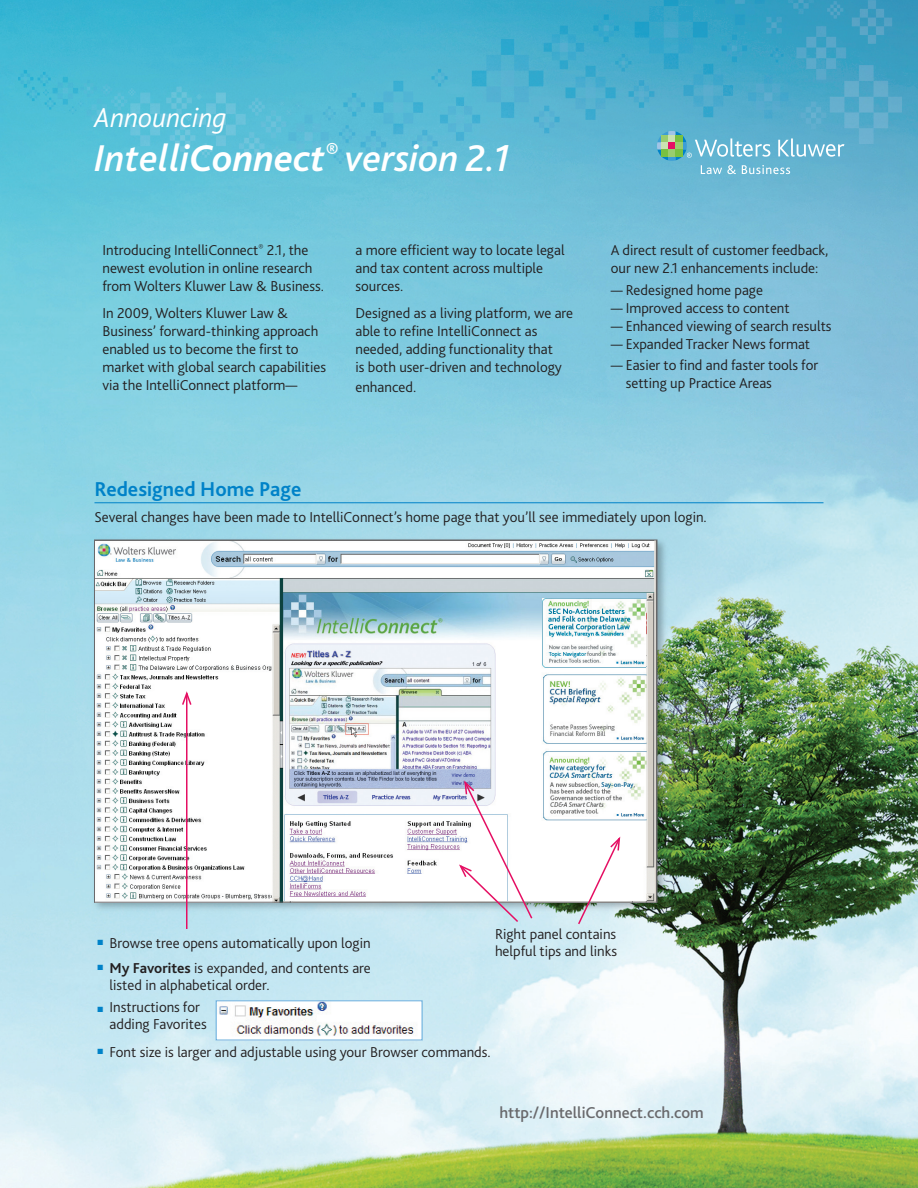
<style>
.page{position:relative;width:918px;height:1188px;background:#fff}
.page>*{position:absolute;margin:0;border:0;box-sizing:border-box;transform-origin:0 0}
.t1{font:italic 500 39px "Bliss 2";color:#fff}
.t2{font:italic 300 28.5px "Bliss 2";color:#fff}
.t3{font:700 21px "Bliss 2";color:#0082c8}
.t4{font:500 16.5px "Bliss 2";color:#69696c}
.t5{font:300 15px/18px "Bliss 2";color:#231f20}
.s1{font-weight:700}
.s2{color:#0082c8}
</style>
<div class="page">
<img style="left:0;top:0;width:918px;height:1188px">
<hr style="left:94px;top:502px;width:730px;height:1px;background:#0082c8">
<img style="left:218px;top:1003px;width:202px;height:35px">
<img style="left:18px;top:0;width:884px;height:163px">
<svg style="left:657px;top:131px;width:188px;height:43px;background:#75bacf"></svg>
<img style="left:91px;top:536px;width:578px;height:378px">
<img style="left:96px;top:542px;width:559px;height:358px">
<hr style="left:186px;top:693px;width:2px;height:236px;background:#e50f63">
<svg style="left:181px;top:689px;width:12px;height:18px"></svg>
<svg style="left:558px;top:835px;width:82px;height:91px"></svg>
<svg style="left:457px;top:779px;width:77px;height:145px"></svg>
<img style="left:542px;top:599px;width:104px;height:69px">
<h2 class="t2" style="left:94px;top:100px;width:134px">Announcing</h2>
<h1 class="t1" style="left:94px;top:134px;width:417px">Intelli<span class="s1">Connect</span><sup>®</sup> version 2.1</h1>
<p class="t5" style="left:102px;top:241px;width:223px">Introducing IntelliConnect<sup>®</sup> 2.1, the newest evolution in online research from Wolters Kluwer Law &amp; Business.</p>
<p class="t5" style="left:102px;top:304px;width:225px">In 2009, Wolters Kluwer Law &amp; Business’ forward-thinking approach enabled us to become the first to market with global search capabilities via the IntelliConnect platform—</p>
<p class="t5" style="left:355px;top:241px;width:211px">a more efficient way to locate legal and tax content across multiple sources.</p>
<p class="t5" style="left:355px;top:304px;width:219px">Designed as a living platform, we are able to refine IntelliConnect as needed, adding functionality that<br>is both user-driven and technology</p>
<p class="t5" style="left:355px;top:378px;width:62px">enhanced.</p>
<h3 class="t3" style="left:94px;top:476px;width:208px">Redesigned Home Page</h3>
<p class="t5" style="left:611px;top:240px;width:219px">A direct result of customer feedback, our new 2.1 enhancements include:</p>
<p class="t5" style="left:611px;top:281px;width:154px">— Redesigned home page</p>
<p class="t5" style="left:611px;top:299px;width:181px">— Improved access to content</p>
<p class="t5" style="left:611px;top:317px;width:222px">— Enhanced viewing of search results</p>
<p class="t5" style="left:611px;top:335px;width:201px">— Expanded Tracker News format</p>
<p class="t5" style="left:626px;top:356px;width:194px;text-indent:-15px">— Easier to find and faster tools for setting up Practice Areas</p>
<p class="t5" style="left:94px;top:508px;width:614px">Several changes have been made to IntelliConnect’s home page that you’ll see immediately upon login.</p>
<p class="t5" style="left:495px;top:926px;width:124px;line-height:16.5px">Right panel contains helpful tips and links</p>
<p class="t5" style="left:98px;top:933px;width:275px"><sup>■</sup> Browse tree opens automatically upon login</p>
<p class="t5" style="left:110px;top:960px;width:263px;line-height:16.5px;text-indent:-12px"><sup>■</sup> <span class="s1">My Favorites</span> is expanded, and contents are listed in alphabetical order.</p>
<p class="t5" style="left:110px;top:999px;width:99px;line-height:16.5px;text-indent:-12px"><span class="s2">■</span> Instructions for adding Favorites</p>
<p class="t5" style="left:98px;top:1043px;width:395px"><sup>■</sup> Font size is larger and adjustable using your Browser commands.</p>
<p class="t4" style="left:500px;top:1102px;width:206px">http://IntelliConnect.cch.com</p>
</div>
